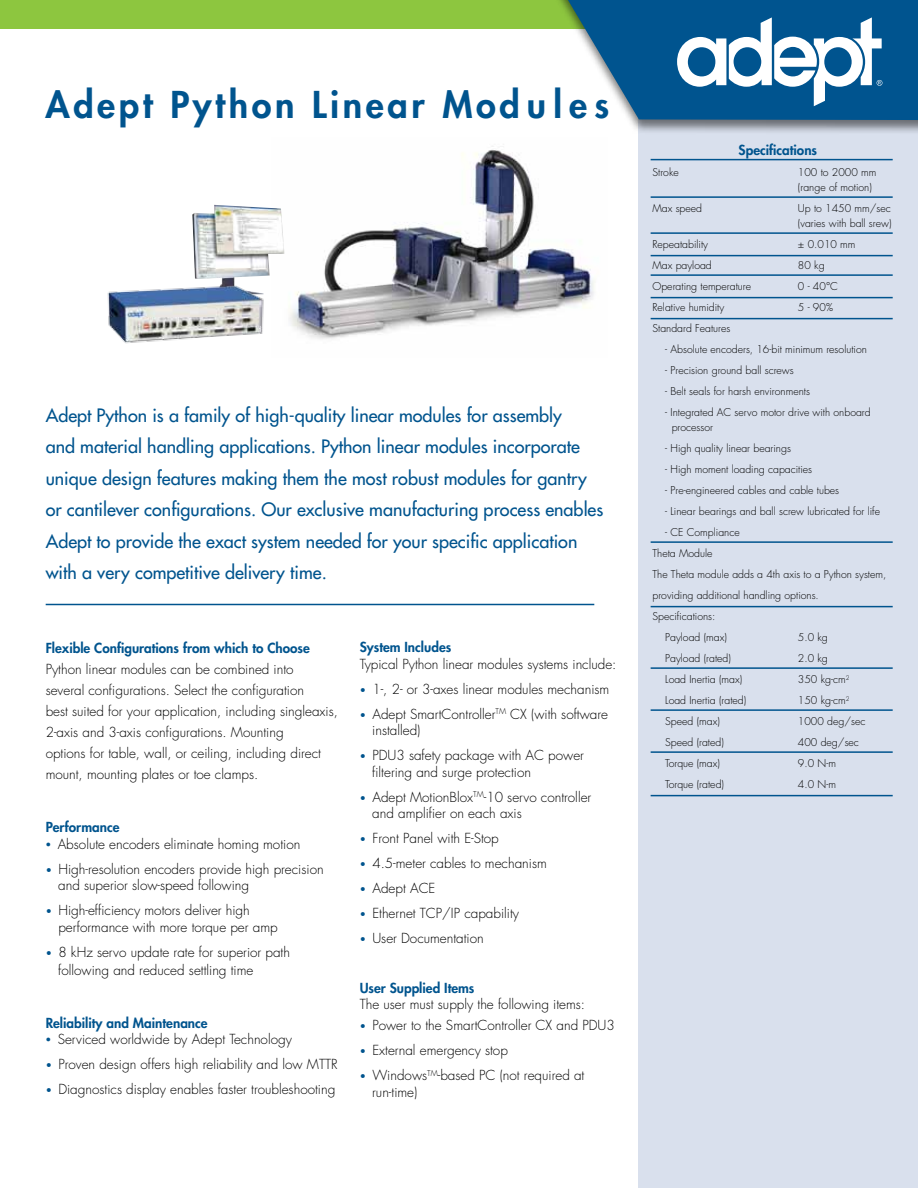
<style>
.page{position:relative;width:918px;height:1188px;background:#fff}
.page>*{position:absolute;margin:0;border:0;box-sizing:border-box;transform-origin:0 0}
.t1{font:800 36px "Futura";letter-spacing:.1em;color:#00548e}
.t2{font:18px/31.5px "Futura";color:#00548e}
.t3{font:300 13.5px/16.5px "Futura";color:#000}
.t4{font:800 13.5px "Futura";color:#00548e}
.t5{font:300 10.5px/15px "Futura";color:#000}
.s1{font-family:"Adobe Garamond Pro";font-weight:400;color:#00548e}
.s2{font-weight:400;font-size:10.5px;color:#00548e}
</style>
<div class="page">
<div style="left:0;top:0;width:918px;height:29px;background:#8dc63f"></div>
<div style="left:639px;top:116px;width:279px;height:1072px;background:#d9e0ed"></div>
<div style="left:535px;top:0;width:383px;height:135px;background:#000;opacity:.51"></div>
<svg style="left:543px;top:0;width:375px;height:120px;fill:#00548f"></svg>
<svg style="left:677px;top:17px;width:205px;height:89px"></svg>
<hr style="left:46px;top:604px;width:548px;height:1px;background:#00548e">
<hr style="left:651px;top:159px;width:242px;height:1px;background:#00548e">
<hr style="left:651px;top:196px;width:242px;height:2px;background:#00548e">
<hr style="left:651px;top:318px;width:242px;height:1px;background:#00548e">
<hr style="left:651px;top:606px;width:242px;height:1px;background:#00548e">
<hr style="left:651px;top:232px;width:242px;height:2px;background:#00548e">
<hr style="left:651px;top:297px;width:242px;height:1px;background:#00548e">
<hr style="left:651px;top:667px;width:242px;height:2px;background:#00548e">
<hr style="left:651px;top:751px;width:242px;height:2px;background:#00548e">
<img style="left:284px;top:146px;width:311px;height:193px">
<hr style="left:651px;top:255px;width:242px;height:1px;background:#00548e">
<hr style="left:651px;top:274px;width:242px;height:2px;background:#00548e">
<hr style="left:651px;top:709px;width:242px;height:2px;background:#00548e">
<img style="left:192px;top:205px;width:92px;height:78px">
<img style="left:107px;top:283px;width:157px;height:61px">
<hr style="left:651px;top:541px;width:242px;height:2px;background:#00548e">
<hr style="left:651px;top:795px;width:242px;height:1px;background:#00548e">
<h1 class="t1" style="left:45px;top:81px;width:565px">Adept Python Linear Modules</h1>
<p class="t2" style="left:46px;top:399px;width:559px">Adept Python is a family of high-quality linear modules for assembly<br>and material handling applications. Python linear modules incorporate unique design features making them the most robust modules for gantry or cantilever configurations. Our exclusive manufacturing process enables Adept to provide the exact system needed for your specific application with a very competitive delivery time.</p>
<p class="t4" style="left:46px;top:639px;width:266px">Flexible Configurations from which to Choose</p>
<p class="t3" style="left:46px;top:659px;width:294px;line-height:21px">Python linear modules can be combined into<br>several configurations. Select the configuration<br>best suited for your application, including singleaxis, 2-axis and 3-axis configurations. Mounting<br>options for table, wall, or ceiling, including direct mount, mounting plates or toe clamps.</p>
<p class="t4" style="left:46px;top:818px;width:75px">Performance</p>
<p class="t3" style="left:46px;top:836px;width:256px"><span class="s1">•</span> Absolute encoders eliminate homing motion</p>
<p class="t3" style="left:58px;top:861px;width:267px;text-indent:-13px"><span class="s2">•</span> High-resolution encoders provide high precision and superior slow-speed following</p>
<p class="t3" style="left:58px;top:902px;width:221px;text-indent:-13px"><span class="s2">•</span> High-efficiency motors deliver high performance with more torque per amp</p>
<p class="t3" style="left:58px;top:943px;width:233px;line-height:18px;text-indent:-13px"><span class="s2">•</span> 8 kHz servo update rate for superior path following and reduced settling time</p>
<p class="t4" style="left:46px;top:1014px;width:164px">Reliability and Maintenance</p>
<p class="t3" style="left:46px;top:1031px;width:248px"><span class="s1">•</span> Serviced worldwide by Adept Technology</p>
<p class="t3" style="left:46px;top:1056px;width:294px"><span class="s2">•</span> Proven design offers high reliability and low MTTR</p>
<p class="t3" style="left:46px;top:1081px;width:291px"><span class="s2">•</span> Diagnostics display enables faster troubleshooting</p>
<p class="t4" style="left:360px;top:638px;width:93px">System Includes</p>
<p class="t3" style="left:360px;top:656px;width:258px">Typical Python linear modules systems include:</p>
<p class="t3" style="left:360px;top:681px;width:251px"><span class="s2">•</span> 1-, 2- or 3-axes linear modules mechanism</p>
<p class="t3" style="left:372px;top:706px;width:237px;text-indent:-13px"><span class="s2">•</span> Adept SmartController<sup>TM</sup> CX (with software installed)</p>
<p class="t3" style="left:372px;top:747px;width:213px;text-indent:-13px"><span class="s2">•</span> PDU3 safety package with AC power filtering and surge protection</p>
<p class="t3" style="left:372px;top:789px;width:221px;text-indent:-13px"><span class="s2">•</span> Adept MotionBlox<sup>TM</sup>-10 servo controller and amplifier on each axis</p>
<p class="t3" style="left:360px;top:830px;width:141px"><span class="s2">•</span> Front Panel with E-Stop</p>
<p class="t3" style="left:360px;top:855px;width:189px"><span class="s2">•</span> 4.5-meter cables to mechanism</p>
<p class="t3" style="left:360px;top:880px;width:77px"><span class="s2">•</span> Adept ACE</p>
<p class="t3" style="left:360px;top:905px;width:161px"><span class="s2">•</span> Ethernet TCP/IP capability</p>
<p class="t3" style="left:360px;top:930px;width:126px"><span class="s2">•</span> User Documentation</p>
<p class="t4" style="left:360px;top:979px;width:116px">User Supplied Items</p>
<p class="t3" style="left:360px;top:996px;width:227px">The user must supply the following items:</p>
<p class="t3" style="left:360px;top:1017px;width:257px"><span class="s2">•</span> Power to the SmartController CX and PDU3</p>
<p class="t3" style="left:360px;top:1042px;width:150px"><span class="s2">•</span> External emergency stop</p>
<p class="t3" style="left:372px;top:1067px;width:214px;text-indent:-13px"><span class="s2">•</span> Windows<sup>TM</sup>-based PC (not required at run-time)</p>
<p class="t4" style="left:739px;top:141px;width:80px">Specifications</p>
<p class="t5" style="left:652px;top:165px;width:28px">Stroke</p>
<p class="t5" style="left:798px;top:165px;width:80px">100 to 2000 mm (range of motion)</p>
<p class="t5" style="left:652px;top:201px;width:51px">Max speed</p>
<p class="t5" style="left:798px;top:201px;width:95px">Up to 1450 mm/sec (varies with ball srew)</p>
<p class="t5" style="left:652px;top:237px;width:57px">Repeatability</p>
<p class="t5" style="left:798px;top:237px;width:59px">± 0.010 mm</p>
<p class="t5" style="left:652px;top:258px;width:61px">Max payload</p>
<p class="t5" style="left:798px;top:258px;width:28px">80 kg</p>
<p class="t5" style="left:652px;top:279px;width:100px">Operating temperature</p>
<p class="t5" style="left:798px;top:279px;width:41px">0 - 40°C</p>
<p class="t5" style="left:652px;top:300px;width:73px">Relative humidity</p>
<p class="t5" style="left:798px;top:300px;width:37px">5 - 90%</p>
<p class="t5" style="left:652px;top:321px;width:80px">Standard Features</p>
<p class="t5" style="left:665px;top:342px;width:203px">- Absolute encoders, 16-bit minimum resolution</p>
<p class="t5" style="left:665px;top:363px;width:130px">- Precision ground ball screws</p>
<p class="t5" style="left:665px;top:384px;width:146px">- Belt seals for harsh environments</p>
<p class="t5" style="left:672px;top:405px;width:201px;text-indent:-7px">- Integrated AC servo motor drive with onboard processor</p>
<p class="t5" style="left:665px;top:441px;width:127px">- High quality linear bearings</p>
<p class="t5" style="left:665px;top:462px;width:148px">- High moment loading capacities</p>
<p class="t5" style="left:665px;top:483px;width:176px">- Pre-engineered cables and cable tubes</p>
<p class="t5" style="left:665px;top:504px;width:216px">- Linear bearings and ball screw lubricated for life</p>
<p class="t5" style="left:665px;top:525px;width:76px">- CE Compliance</p>
<p class="t5" style="left:652px;top:546px;width:61px">Theta Module</p>
<p class="t5" style="left:652px;top:567px;width:235px">The Theta module adds a 4th axis to a Python system,</p>
<p class="t5" style="left:652px;top:588px;width:168px">providing additional handling options.</p>
<p class="t5" style="left:652px;top:609px;width:65px">Specifications:</p>
<p class="t5" style="left:665px;top:630px;width:63px">Payload (max)</p>
<p class="t5" style="left:798px;top:630px;width:31px">5.0 kg</p>
<p class="t5" style="left:665px;top:651px;width:67px">Payload (rated)</p>
<p class="t5" style="left:798px;top:651px;width:31px">2.0 kg</p>
<p class="t5" style="left:665px;top:672px;width:78px">Load Inertia (max)</p>
<p class="t5" style="left:798px;top:672px;width:53px">350 kg-cm<sup>2</sup></p>
<p class="t5" style="left:665px;top:693px;width:83px">Load Inertia (rated)</p>
<p class="t5" style="left:798px;top:693px;width:53px">150 kg-cm<sup>2</sup></p>
<p class="t5" style="left:665px;top:714px;width:56px">Speed (max)</p>
<p class="t5" style="left:798px;top:714px;width:69px">1000 deg/sec</p>
<p class="t5" style="left:665px;top:735px;width:60px">Speed (rated)</p>
<p class="t5" style="left:798px;top:735px;width:62px">400 deg/sec</p>
<p class="t5" style="left:665px;top:756px;width:56px">Torque (max)</p>
<p class="t5" style="left:798px;top:756px;width:39px">9.0 N-m</p>
<p class="t5" style="left:665px;top:777px;width:60px">Torque (rated)</p>
<p class="t5" style="left:798px;top:777px;width:39px">4.0 N-m</p>
</div>
